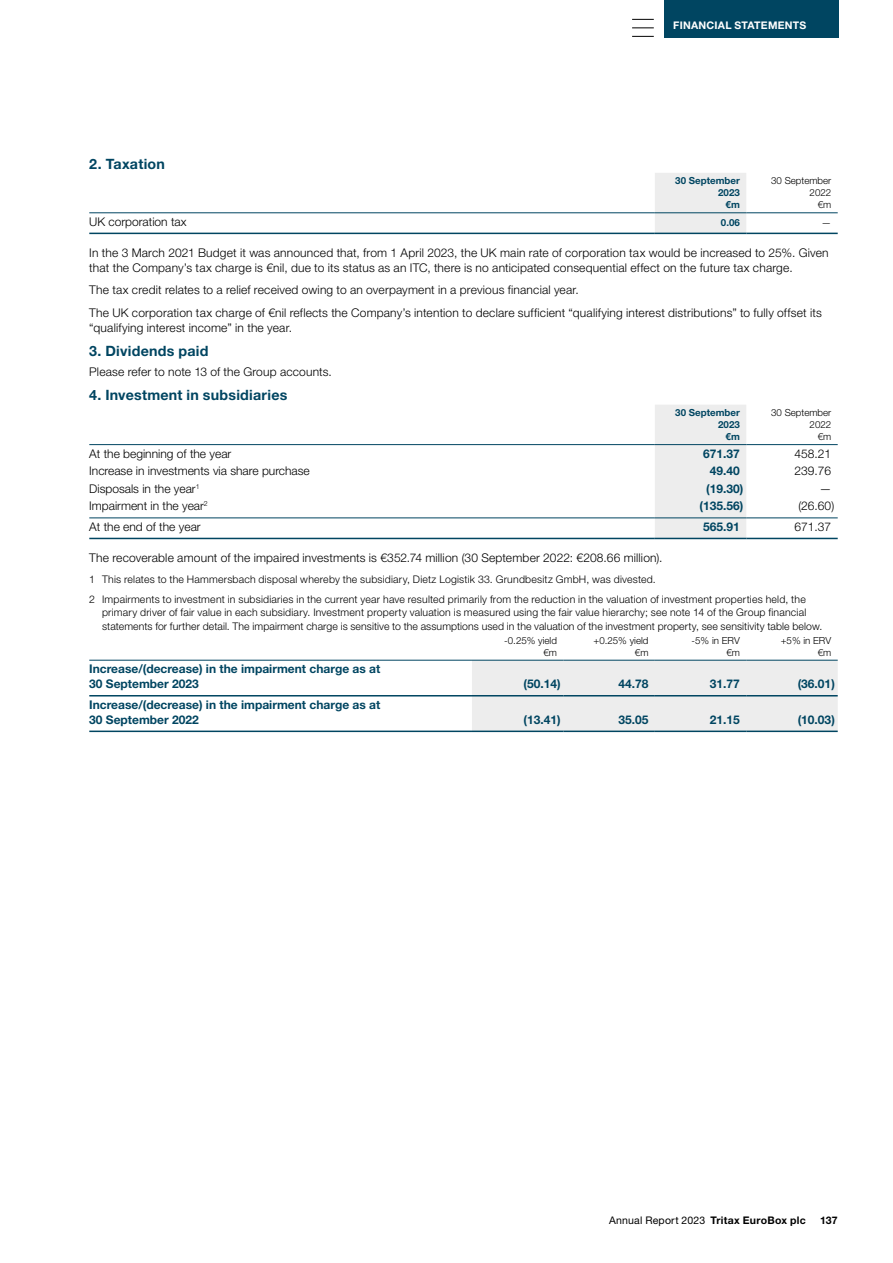
<style>
.page{position:relative;width:893px;height:1263px;background:#fff}
.page>*{position:absolute;margin:0;border:0;box-sizing:border-box;transform-origin:0 0}
.Subhead_1{font:700 14.25px "Helvetica Neue LT Pro";letter-spacing:.015em;color:#004561}
.Body_Text{font:300 12px/15px "Helvetica Neue LT Pro";letter-spacing:.015em;color:#000}
.Figs_LFT{font:300 12px "Helvetica Neue LT Pro";color:#000}
.Figs_LFT-2{font:700 12px/15px "Helvetica Neue LT Pro";color:#004561}
.Figs_RT_21_5{font:700 12px "Helvetica Neue LT Pro";color:#004561}
.Figs_RT_21_5-2{font:300 12px "Helvetica Neue LT Pro";color:#000}
.Footnote{font:300 10.5px/13.5px "Helvetica Neue LT Pro";letter-spacing:.015em;color:#000}
.t1{font:10.5px "Helvetica Neue LT Pro";letter-spacing:.02em;color:#000}
.t2{font:700 10.5px "Helvetica Neue LT Pro";letter-spacing:.025em;color:#fff}
.t3{font:700 10.5px "Helvetica Neue LT Pro";color:#000}
.Figshd_21_5{font:300 9.75px "Helvetica Neue LT Pro";color:#000}
.Figshd_21_5-2{font:700 9.75px "Helvetica Neue LT Pro";color:#004561}
.s1{font-weight:700}
</style>
<div class="page">
<div style="left:665px;top:0;width:174px;height:38px;background:#004561"></div>
<div style="left:655px;top:173px;width:91px;height:60px;background:#ededed"></div>
<hr style="left:746px;top:212px;width:92px;height:1px;background:#004561">
<hr style="left:746px;top:233px;width:92px;height:1px;background:#004561">
<hr style="left:655px;top:233px;width:91px;height:1px;background:#004561">
<hr style="left:89px;top:233px;width:566px;height:1px;background:#004561">
<hr style="left:89px;top:212px;width:566px;height:1px;background:#004561">
<hr style="left:655px;top:212px;width:91px;height:1px;background:#004561">
<div style="left:655px;top:405px;width:91px;height:133px;background:#ededed"></div>
<hr style="left:746px;top:444px;width:92px;height:1px;background:#004561">
<hr style="left:746px;top:517px;width:92px;height:1px;background:#004561">
<hr style="left:746px;top:538px;width:92px;height:1px;background:#004561">
<hr style="left:655px;top:517px;width:91px;height:1px;background:#004561">
<hr style="left:655px;top:538px;width:91px;height:1px;background:#004561">
<hr style="left:89px;top:517px;width:566px;height:1px;background:#004561">
<hr style="left:89px;top:538px;width:566px;height:1px;background:#004561">
<hr style="left:89px;top:444px;width:566px;height:1px;background:#004561">
<hr style="left:655px;top:444px;width:91px;height:1px;background:#004561">
<div style="left:472px;top:661px;width:366px;height:69px;background:#ededed"></div>
<hr style="left:746px;top:660px;width:92px;height:1px;background:#004561">
<hr style="left:746px;top:695px;width:92px;height:1px;background:#004561">
<hr style="left:746px;top:730px;width:92px;height:2px;background:#004561">
<hr style="left:655px;top:660px;width:91px;height:1px;background:#004561">
<hr style="left:655px;top:695px;width:91px;height:1px;background:#004561">
<hr style="left:655px;top:730px;width:91px;height:2px;background:#004561">
<hr style="left:563px;top:660px;width:92px;height:1px;background:#004561">
<hr style="left:563px;top:695px;width:92px;height:1px;background:#004561">
<hr style="left:563px;top:730px;width:92px;height:2px;background:#004561">
<hr style="left:472px;top:660px;width:91px;height:1px;background:#004561">
<hr style="left:472px;top:695px;width:91px;height:1px;background:#004561">
<hr style="left:472px;top:730px;width:91px;height:2px;background:#004561">
<hr style="left:89px;top:730px;width:383px;height:2px;background:#004561">
<hr style="left:89px;top:660px;width:383px;height:1px;background:#004561">
<hr style="left:89px;top:695px;width:383px;height:1px;background:#004561">
<svg style="left:632px;top:19px;width:22px;height:1px"></svg>
<svg style="left:632px;top:28px;width:22px;height:1px"></svg>
<svg style="left:632px;top:36px;width:22px;height:1px"></svg>
<p class="Subhead_1" style="left:89px;top:155px;width:77px">2. Taxation</p>
<p class="t2" style="left:673px;top:19px;width:135px">FINANCIAL STATEMENTS</p>
<p class="Figshd_21_5-2" style="left:675px;top:175px;width:66px">30 September</p>
<p class="Figshd_21_5-2" style="left:718px;top:187px;width:23px">2023</p>
<p class="Figshd_21_5-2" style="left:726px;top:199px;width:16px">€m</p>
<p class="Figshd_21_5" style="left:771px;top:175px;width:62px">30 September</p>
<p class="Figshd_21_5" style="left:810px;top:187px;width:23px">2022</p>
<p class="Figshd_21_5" style="left:818px;top:199px;width:15px">€m</p>
<p class="Figs_LFT" style="left:89px;top:214px;width:99px">UK corporation tax</p>
<p class="Figshd_21_5-2" style="left:721px;top:216px;width:20px">0.06</p>
<p class="Figshd_21_5" style="left:822px;top:216px;width:11px">—</p>
<p class="Body_Text" style="left:89px;top:245px;width:741px">In the 3 March 2021 Budget it was announced that, from 1 April 2023, the UK main rate of corporation tax would be increased to 25%. Given that the Company’s tax charge is €nil, due to its status as an ITC, there is no anticipated consequential effect on the future tax charge.</p>
<p class="Body_Text" style="left:89px;top:282px;width:491px">The tax credit relates to a relief received owing to an overpayment in a previous financial year.</p>
<p class="Body_Text" style="left:89px;top:305px;width:734px">The UK corporation tax charge of €nil reflects the Company’s intention to declare sufficient “qualifying interest distributions” to fully offset its “qualifying interest income” in the year.</p>
<p class="Subhead_1" style="left:89px;top:342px;width:121px">3. Dividends paid</p>
<p class="Body_Text" style="left:89px;top:364px;width:244px">Please refer to note 13 of the Group accounts.</p>
<p class="Subhead_1" style="left:89px;top:386px;width:200px">4. Investment in subsidiaries</p>
<p class="Figshd_21_5-2" style="left:675px;top:407px;width:66px">30 September</p>
<p class="Figshd_21_5-2" style="left:718px;top:419px;width:23px">2023</p>
<p class="Figshd_21_5-2" style="left:726px;top:431px;width:16px">€m</p>
<p class="Figshd_21_5" style="left:771px;top:407px;width:62px">30 September</p>
<p class="Figshd_21_5" style="left:810px;top:419px;width:23px">2022</p>
<p class="Figshd_21_5" style="left:818px;top:431px;width:15px">€m</p>
<p class="Figs_LFT" style="left:89px;top:446px;width:144px">At the beginning of the year</p>
<p class="Figs_RT_21_5" style="left:703px;top:446px;width:38px">671.37</p>
<p class="Figs_RT_21_5-2" style="left:795px;top:446px;width:38px">458.21</p>
<p class="Figs_LFT" style="left:89px;top:464px;width:222px">Increase in investments via share purchase</p>
<p class="Figs_RT_21_5" style="left:710px;top:464px;width:32px">49.40</p>
<p class="Figs_RT_21_5-2" style="left:795px;top:464px;width:38px">239.76</p>
<p class="Figs_LFT" style="left:89px;top:481px;width:112px">Disposals in the year<sup>1</sup></p>
<p class="Figs_RT_21_5" style="left:706px;top:481px;width:39px">(19.30)</p>
<p class="Figs_RT_21_5-2" style="left:819px;top:481px;width:13px">—</p>
<p class="Figs_LFT" style="left:89px;top:499px;width:120px">Impairment in the year<sup>2</sup></p>
<p class="Figs_RT_21_5" style="left:700px;top:499px;width:45px">(135.56)</p>
<p class="Figs_RT_21_5-2" style="left:798px;top:499px;width:37px">(26.60)</p>
<p class="Figs_LFT" style="left:89px;top:519px;width:113px">At the end of the year</p>
<p class="Figs_RT_21_5" style="left:703px;top:519px;width:38px">565.91</p>
<p class="Figs_RT_21_5-2" style="left:795px;top:519px;width:38px">671.37</p>
<p class="Body_Text" style="left:89px;top:550px;width:575px">The recoverable amount of the impaired investments is €352.74 million (30 September 2022: €208.66 million).</p>
<p class="Footnote" style="left:89px;top:572px;width:568px">1 This relates to the Hammersbach disposal whereby the subsidiary, Dietz Logistik 33. Grundbesitz GmbH, was divested.</p>
<p class="Footnote" style="left:102px;top:592px;width:722px;text-indent:-13px">2 Impairments to investment in subsidiaries in the current year have resulted primarily from the reduction in the valuation of investment properties held, the primary driver of fair value in each subsidiary. Investment property valuation is measured using the fair value hierarchy; see note 14 of the Group financial statements for further detail. The impairment charge is sensitive to the assumptions used in the valuation of the investment property, see sensitivity table below.</p>
<p class="Figshd_21_5" style="left:504px;top:634px;width:54px">-0.25% yield</p>
<p class="Figshd_21_5" style="left:543px;top:646px;width:15px">€m</p>
<p class="Figshd_21_5" style="left:593px;top:634px;width:56px">+0.25% yield</p>
<p class="Figshd_21_5" style="left:635px;top:646px;width:15px">€m</p>
<p class="Figshd_21_5" style="left:692px;top:634px;width:50px">-5% in ERV</p>
<p class="Figshd_21_5" style="left:726px;top:646px;width:15px">€m</p>
<p class="Figshd_21_5" style="left:781px;top:634px;width:52px">+5% in ERV</p>
<p class="Figshd_21_5" style="left:818px;top:646px;width:15px">€m</p>
<p class="Figs_LFT-2" style="left:89px;top:661px;width:293px">Increase/(decrease) in the impairment charge as at<br>30 September 2023</p>
<p class="Figs_LFT-2" style="left:89px;top:697px;width:293px">Increase/(decrease) in the impairment charge as at<br>30 September 2022</p>
<p class="Figs_RT_21_5" style="left:523px;top:676px;width:39px">(50.14)</p>
<p class="Figs_RT_21_5" style="left:618px;top:676px;width:32px">44.78</p>
<p class="Figs_RT_21_5" style="left:710px;top:676px;width:32px">31.77</p>
<p class="Figs_RT_21_5" style="left:798px;top:676px;width:39px">(36.01)</p>
<p class="Figs_RT_21_5" style="left:523px;top:712px;width:39px">(13.41)</p>
<p class="Figs_RT_21_5" style="left:618px;top:712px;width:32px">35.05</p>
<p class="Figs_RT_21_5" style="left:710px;top:712px;width:32px">21.15</p>
<p class="Figs_RT_21_5" style="left:798px;top:712px;width:39px">(10.03)</p>
<p class="t1" style="left:609px;top:1213px;width:198px">Annual Report 2023 <span class="s1">Tritax EuroBox plc</span></p>
<p class="t3" style="left:820px;top:1213px;width:19px">137</p>
</div>
